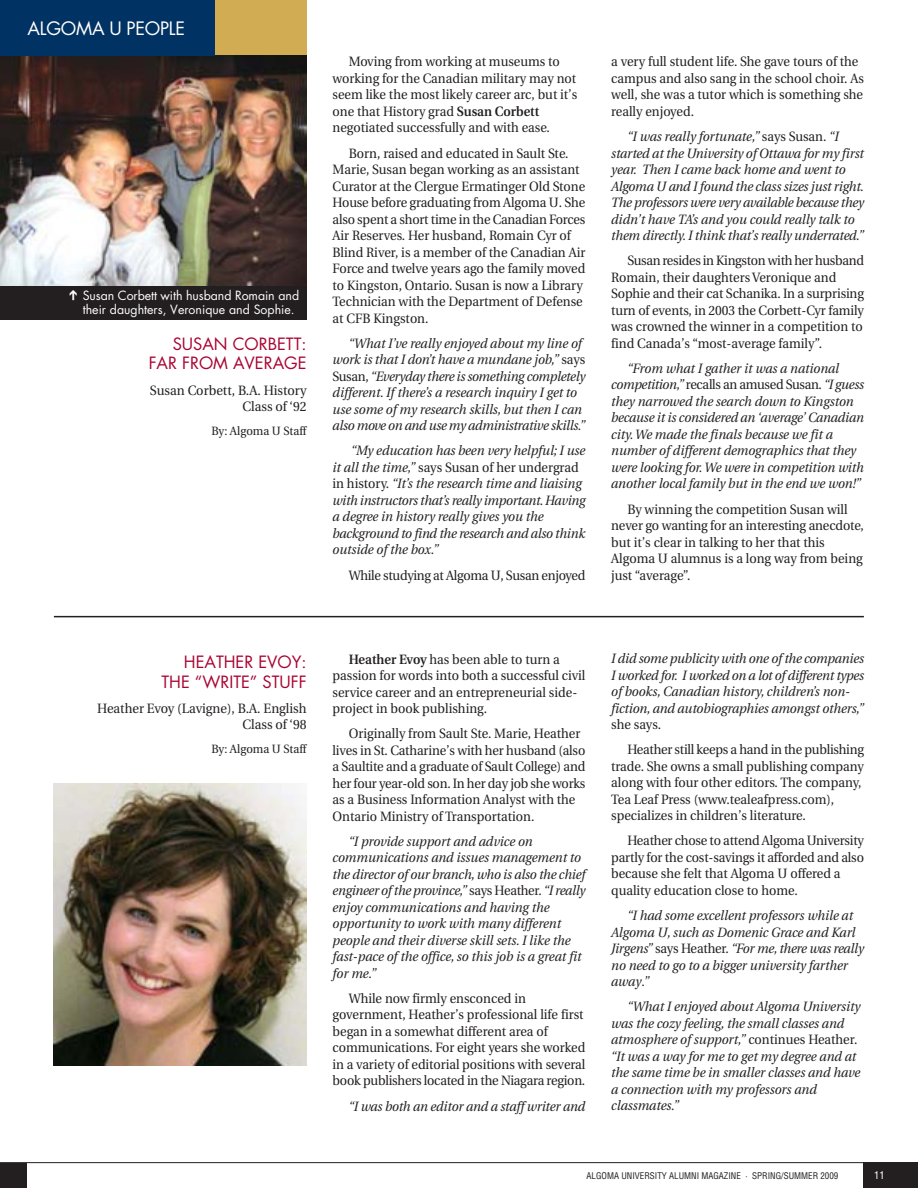
<style>
.page{position:relative;width:918px;height:1188px;background:#fff}
.page>*{position:absolute;margin:0;border:0;box-sizing:border-box;transform-origin:0 0}
.t1{font:18px "Futura";letter-spacing:-.015em;color:#fff}
.t2{font:16.5px/19.5px "Futura";color:#a90432;text-align:right}
.t3{font:italic 13.5px/16.5px "Utopia";color:#231f20;scale:.94 1}
.t4{font:13.5px/16.5px "Utopia";color:#231f20;scale:.94 1}
.t5{font:13.5px/25.2px "Utopia";letter-spacing:-.02em;color:#231f20;scale:.94 1}
.t6{font:13.5px/16.5px "Utopia";color:#231f20;text-align:right;scale:.95 1}
.t7{font:12.3px/13.8px "Futura";color:#fff}
.t8{font:12px "Utopia";color:#231f20;scale:.95 1}
.t9{font:condensed 10.5px "Helvetica";color:#fff}
.t10{font:condensed 9px "Helvetica";color:#231f20}
.s1{font-weight:600}
.s2{font-style:normal}
</style>
<div class="page">
<div style="left:214px;top:0;width:93px;height:56px;background:#d1ac53"></div>
<img style="left:0;top:56px;width:307px;height:230px">
<div style="left:864px;top:1163px;width:54px;height:25px;background:#231f20"></div>
<hr style="left:0;top:1162px;width:918px;height:1px;background:#231f20">
<div style="left:0;top:1163px;width:27px;height:25px;background:#231f20"></div>
<div style="left:0;top:0;width:214px;height:56px;background:#003263"></div>
<div style="left:0;top:286px;width:307px;height:34px;background:#231f20"></div>
<hr style="left:54px;top:616px;width:810px;height:1px;background:#231f20">
<img style="left:54px;top:783px;width:253px;height:283px">
<h1 class="t1" style="left:28px;top:20px;width:159px">ALGOMA U PEOPLE</h1>
<p class="t7" style="left:83px;top:289px;width:218px">Susan Corbett with husband Romain and their daughters, Veronique and Sophie.</p>
<p class="t2" style="left:149px;top:336px;width:159px">SUSAN CORBETT:<br>FAR FROM AVERAGE</p>
<p class="t6" style="left:150px;top:383px;width:167px">Susan Corbett, B.A. History<br>Class of ‘92</p>
<p class="t8" style="left:211px;top:426px;width:102px">By: Algoma U Staff</p>
<p class="t4" style="left:333px;top:55px;width:262px;text-indent:16px">Moving from working at museums to working for the Canadian military may not seem like the most likely career arc, but it’s one that History grad <span class="s1">Susan Corbett </span>negotiated successfully and with ease.</p>
<p class="t4" style="left:333px;top:146px;width:270px;text-indent:16px">Born, raised and educated in Sault Ste.<br>Marie, Susan began working as an assistant Curator at the Clergue Ermatinger Old Stone House before graduating from Algoma U. She also spent a short time in the Canadian Forces Air Reserves. Her husband, Romain Cyr of Blind River, is a member of the Canadian Air Force and twelve years ago the family moved to Kingston, Ontario. Susan is now a Library Technician with the Department of Defense at CFB Kingston.</p>
<p class="t3" style="left:333px;top:336px;width:270px;text-indent:16px">“What I’ve really enjoyed about my line of work is that I don’t have a mundane job,” <span class="s2">says Susan,</span> “Everyday there is something completely different. If there’s a research inquiry I get to use some of my research skills, but then I can also move on and use my administrative skills.”</p>
<p class="t3" style="left:333px;top:444px;width:270px;text-indent:19px">“My education has been very helpful; I use it all the time,” <span class="s2">says Susan of her undergrad in history.</span> “It’s the research time and liaising with instructors that’s really important. Having a degree in history really gives you the background to find the research and also think outside of the box.”</p>
<p class="t5" style="left:349px;top:564px;width:253px">While studying at Algoma U, Susan enjoyed</p>
<p class="t4" style="left:611px;top:55px;width:270px">a very full student life. She gave tours of the campus and also sang in the school choir. As well, she was a tutor which is something she really enjoyed.</p>
<p class="t3" style="left:611px;top:129px;width:270px;text-indent:16px">“I was really fortunate,” <span class="s2">says Susan.</span> “I started at the University of Ottawa for my first year. Then I came back home and went to Algoma U and I found the class sizes just right.<br>The professors were very available because they didn’t have TA’s and you could really talk to them directly. I think that’s really underrated.”</p>
<p class="t4" style="left:611px;top:254px;width:270px;text-indent:16px">Susan resides in Kingston with her husband Romain, their daughters Veronique and Sophie and their cat Schanika. In a surprising turn of events, in 2003 the Corbett-Cyr family was crowned the winner in a competition to find Canada’s “most-average family”.</p>
<p class="t3" style="left:611px;top:361px;width:270px;text-indent:16px">“From what I gather it was a national competition,” <span class="s2">recalls an amused Susan.</span> “I guess they narrowed the search down to Kingston because it is considered an ‘average’ Canadian city. We made the finals because we fit a number of different demographics that they were looking for. We were in competition with another local family but in the end we won!”</p>
<p class="t4" style="left:611px;top:502px;width:270px;text-indent:16px">By winning the competition Susan will never go wanting for an interesting anecdote, but it’s clear in talking to her that this Algoma U alumnus is a long way from being just “average”.</p>
<p class="t2" style="left:161px;top:654px;width:147px">HEATHER EVOY:<br>THE “WRITE” STUFF</p>
<p class="t6" style="left:97px;top:701px;width:222px">Heather Evoy (Lavigne), B.A. English<br>Class of ‘98</p>
<p class="t8" style="left:211px;top:744px;width:102px">By: Algoma U Staff</p>
<p class="t4" style="left:333px;top:652px;width:270px;text-indent:16px"><span class="s1">Heather Evoy</span> has been able to turn a passion for words into both a successful civil service career and an entrepreneurial side&shy;project in book publishing.</p>
<p class="t4" style="left:333px;top:727px;width:270px;text-indent:16px">Originally from Sault Ste. Marie, Heather lives in St. Catharine’s with her husband (also a Saultite and a graduate of Sault College) and her four year-old son. In her day job she works as a Business Information Analyst with the Ontario Ministry of Transportation.</p>
<p class="t3" style="left:333px;top:834px;width:270px;text-indent:16px">“I provide support and advice on communications and issues management to the director of our branch, who is also the chief engineer of the province,” <span class="s2">says Heather.</span> “I really enjoy communications and having the opportunity to work with many different people and their diverse skill sets. I like the fast-pace of the office, so this job is a great fit for me.”</p>
<p class="t4" style="left:333px;top:991px;width:270px;text-indent:16px">While now firmly ensconced in government, Heather’s professional life first began in a somewhat different area of communications. For eight years she worked in a variety of editorial positions with several book publishers located in the Niagara region.</p>
<p class="t3" style="left:349px;top:1099px;width:253px">“I was both an editor and a staff writer and</p>
<p class="t3" style="left:611px;top:652px;width:270px">I did some publicity with one of the companies I worked for. I worked on a lot of different types of books, Canadian history, children’s non&shy;fiction, and autobiographies amongst others,”</p>
<p class="t5" style="left:627px;top:713px;width:253px;text-indent:-16px">she says.<br>Heather still keeps a hand in the publishing</p>
<p class="t4" style="left:611px;top:759px;width:270px">trade. She owns a small publishing company along with four other editors. The company, Tea Leaf Press (www.tealeafpress.com), specializes in children’s literature.</p>
<p class="t4" style="left:611px;top:834px;width:270px;text-indent:16px">Heather chose to attend Algoma University partly for the cost-savings it afforded and also because she felt that Algoma U offered a quality education close to home.</p>
<p class="t3" style="left:611px;top:909px;width:270px;text-indent:16px">“I had some excellent professors while at Algoma U, such as Domenic Grace and Karl Jirgens” <span class="s2">says Heather.</span> “For me, there was really no need to go to a bigger university farther away.”</p>
<p class="t3" style="left:611px;top:1000px;width:267px;text-indent:16px">“What I enjoyed about Algoma University was the cozy feeling, the small classes and atmosphere of support,” <span class="s2">continues Heather. </span>“It was a way for me to get my degree and at the same time be in smaller classes and have a connection with my professors and classmates.”</p>
<p class="t10" style="left:587px;top:1172px;width:253px">ALGOMA UNIVERSITY ALUMNI MAGAZINE · SPRING/SUMMER 2009</p>
<p class="t9" style="left:874px;top:1171px;width:12px">11</p>
</div>
